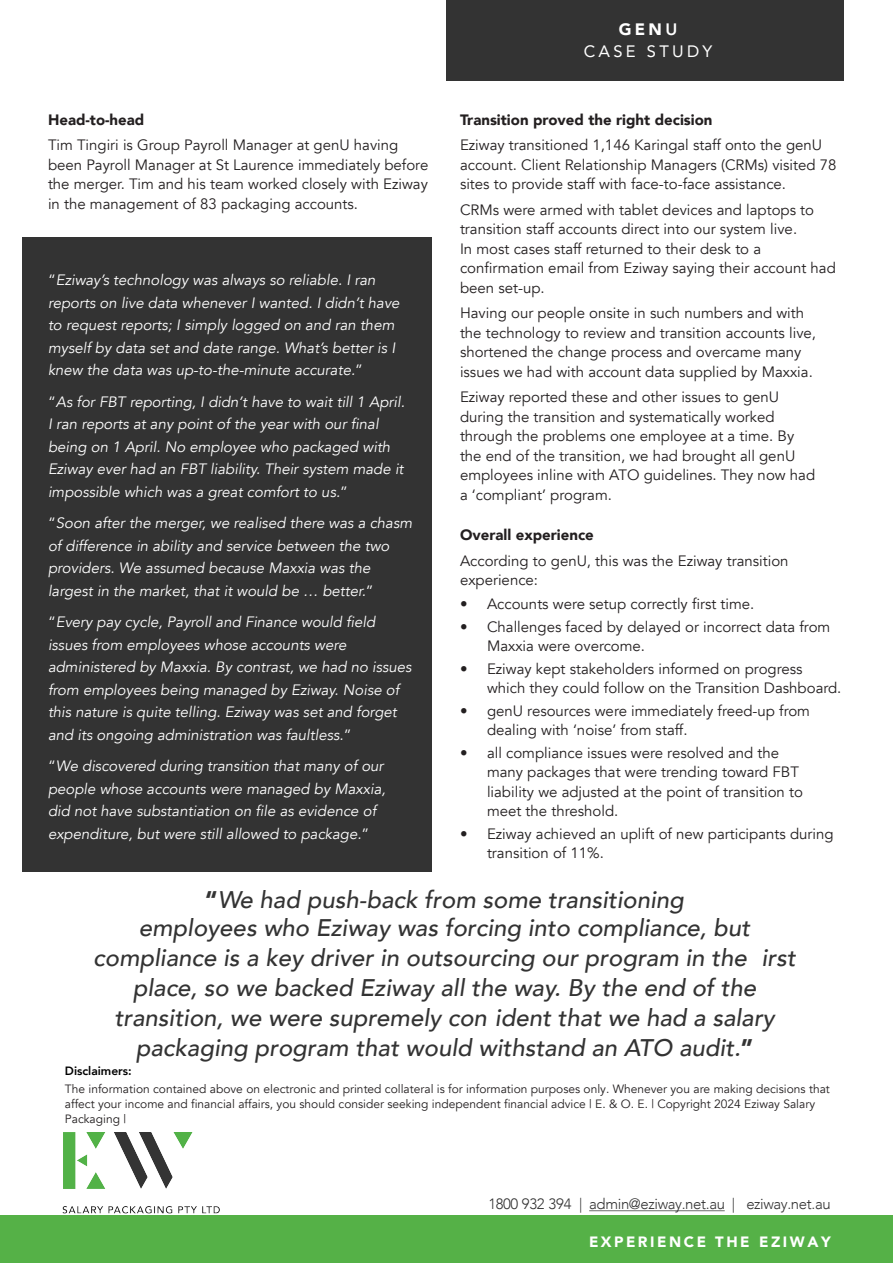
<style>
.page{position:relative;width:893px;height:1263px;background:#fff}
.page>*{position:absolute;margin:0;border:0;box-sizing:border-box;transform-origin:0 0}
.Quote_Text_-_16pt_Bl{font:italic 500 24px/29.7px "Avenir";color:#333;text-align:center}
.Title_-_11pt{font:16.5px/21.9px "Avenir";letter-spacing:.2em;color:#fff;text-align:center}
.Body_Text_-_Left_ali{font:15px/19.5px "Avenir";color:#231f20}
.Body_Text_-_White_Qu{font:italic 15px/22.5px "Avenir";color:#fff}
.Body_Text_-_Black{font:900 15px "Avenir";color:#231f20}
.t1{font:300 15px "Avenir";letter-spacing:-.025em;color:#333}
.t2{font:900 15px "Avenir";letter-spacing:.17em;color:#fff}
.Body_Text_-_Left_ali-2{font:900 15px "Avenir";color:#231f20}
.t3{font:12px/15px "Avenir";color:#231f20}
.t4{font:800 12px "Avenir";color:#000}
.s1{font-style:normal}
.s2{font-weight:900}
.s3{font-weight:800}
.s4{font-weight:900;font-style:normal}
</style>
<div class="page">
<div style="left:446px;top:0;width:397px;height:81px;background:#333"></div>
<div style="left:22px;top:237px;width:410px;height:635px;background:#333"></div>
<svg style="left:589px;top:1210px;width:136px;height:1px"></svg>
<div style="left:0;top:1215px;width:892px;height:48px;background:#55b147"></div>
<img style="left:63px;top:1133px;width:157px;height:81px">
<p class="Body_Text_-_Black" style="left:48px;top:106px;width:98px">Head-to-head</p>
<p class="Body_Text_-_Left_ali" style="left:48px;top:135px;width:382px">Tim Tingiri is Group Payroll Manager at genU having been Payroll Manager at St Laurence immediately before the merger. Tim and his team worked closely with Eziway in the management of 83 packaging accounts.</p>
<p class="Body_Text_-_White_Qu" style="left:48px;top:269px;width:353px"><span class="s1">“</span>Eziway’s technology was always so reliable. I ran reports on live data whenever I wanted. I didn’t have to request reports; I simply logged on and ran them myself by data set and date range. What’s better is I knew the data was up-to-the-minute accurate.<span class="s1">”</span></p>
<p class="Body_Text_-_White_Qu" style="left:48px;top:390px;width:358px"><span class="s1">“</span>As for FBT reporting, I didn’t have to wait till 1 April.<br>I ran reports at any point of the year with our final being on 1 April. No employee who packaged with Eziway ever had an FBT liability. Their system made it impossible which was a great comfort to us.<span class="s1">”</span></p>
<p class="Body_Text_-_White_Qu" style="left:48px;top:512px;width:366px"><span class="s1">“</span>Soon after the merger, we realised there was a chasm of difference in ability and service between the two providers. We assumed because Maxxia was the largest in the market, that it would be … better.<span class="s1">”</span></p>
<p class="Body_Text_-_White_Qu" style="left:48px;top:611px;width:365px"><span class="s1">“</span>Every pay cycle, Payroll and Finance would field issues from employees whose accounts were administered by Maxxia. By contrast, we had no issues from employees being managed by Eziway. Noise of this nature is quite telling. Eziway was set and forget and its ongoing administration was faultless.<span class="s1">”</span></p>
<p class="Body_Text_-_White_Qu" style="left:48px;top:755px;width:339px"><span class="s1">“</span>We discovered during transition that many of our people whose accounts were managed by Maxxia, did not have substantiation on file as evidence of expenditure, but were still allowed to package.<span class="s1">”</span></p>
<p class="Title_-_11pt" style="left:584px;top:18px;width:130px"><span class="s2">GEN</span><span class="s3">U<br></span>CASE STUDY</p>
<p class="Body_Text_-_Black" style="left:460px;top:106px;width:254px">Transition proved the right decision</p>
<p class="Body_Text_-_Left_ali" style="left:460px;top:135px;width:378px">Eziway transitioned 1,146 Karingal staff onto the genU account. Client Relationship Managers (CRMs) visited 78 sites to provide staff with face-to-face assistance.</p>
<p class="Body_Text_-_Left_ali" style="left:460px;top:200px;width:377px">CRMs were armed with tablet devices and laptops to transition staff accounts direct into our system live.<br>In most cases staff returned to their desk to a confirmation email from Eziway saying their account had been set-up.</p>
<p class="Body_Text_-_Left_ali" style="left:460px;top:303px;width:358px">Having our people onsite in such numbers and with the technology to review and transition accounts live, shortened the change process and overcame many issues we had with account data supplied by Maxxia.</p>
<p class="Body_Text_-_Left_ali" style="left:460px;top:387px;width:357px">Eziway reported these and other issues to genU during the transition and systematically worked through the problems one employee at a time. By the end of the transition, we had brought all genU employees inline with ATO guidelines. They now had a ‘compliant’ program.</p>
<p class="Body_Text_-_Left_ali-2" style="left:460px;top:522px;width:135px">Overall experience</p>
<p class="Body_Text_-_Left_ali" style="left:460px;top:551px;width:330px">According to genU, this was the Eziway transition experience:</p>
<p class="Body_Text_-_Left_ali" style="left:460px;top:594px;width:296px">• Accounts were setup correctly first time.</p>
<p class="Body_Text_-_Left_ali" style="left:487px;top:617px;width:345px;text-indent:-27px">• Challenges faced by delayed or incorrect data from<br>Maxxia were overcome.</p>
<p class="Body_Text_-_Left_ali" style="left:487px;top:659px;width:356px;text-indent:-27px">• Eziway kept stakeholders informed on progress which they could follow on the Transition Dashboard.</p>
<p class="Body_Text_-_Left_ali" style="left:487px;top:701px;width:325px;text-indent:-27px">• genU resources were immediately freed-up from dealing with ‘noise’ from staff.</p>
<p class="Body_Text_-_Left_ali" style="left:487px;top:743px;width:317px;text-indent:-27px">• all compliance issues were resolved and the many packages that were trending toward FBT liability we adjusted at the point of transition to meet the threshold.</p>
<p class="Body_Text_-_Left_ali" style="left:487px;top:824px;width:348px;text-indent:-27px">• Eziway achieved an uplift of new participants during transition of 11%.</p>
<p class="Quote_Text_-_16pt_Bl" style="left:93px;top:885px;width:704px"><span class="s4">“</span>We had push-back from some transitioning<br>employees who Eziway was forcing into compliance, but compliance is a key driver in outsourcing our program in the irst place, so we backed Eziway all the way. By the end of the transition, we were supremely con ident that we had a salary packaging program that would withstand an ATO audit.<span class="s4">”</span></p>
<p class="t4" style="left:65px;top:1061px;width:68px">Disclaimers:</p>
<p class="t3" style="left:65px;top:1081px;width:766px">The information contained above on electronic and printed collateral is for information purposes only. Whenever you are making decisions that affect your income and financial affairs, you should consider seeking independent financial advice | E. &amp; O. E. | Copyright 2024 Eziway Salary<br>Packaging |</p>
<p class="t1" style="left:488px;top:1195px;width:344px">1800 932 394 | admin@eziway.net.au | eziway.net.au</p>
<p class="t2" style="left:589px;top:1229px;width:243px">EXPERIENCE THE EZIWAY</p>
</div>
